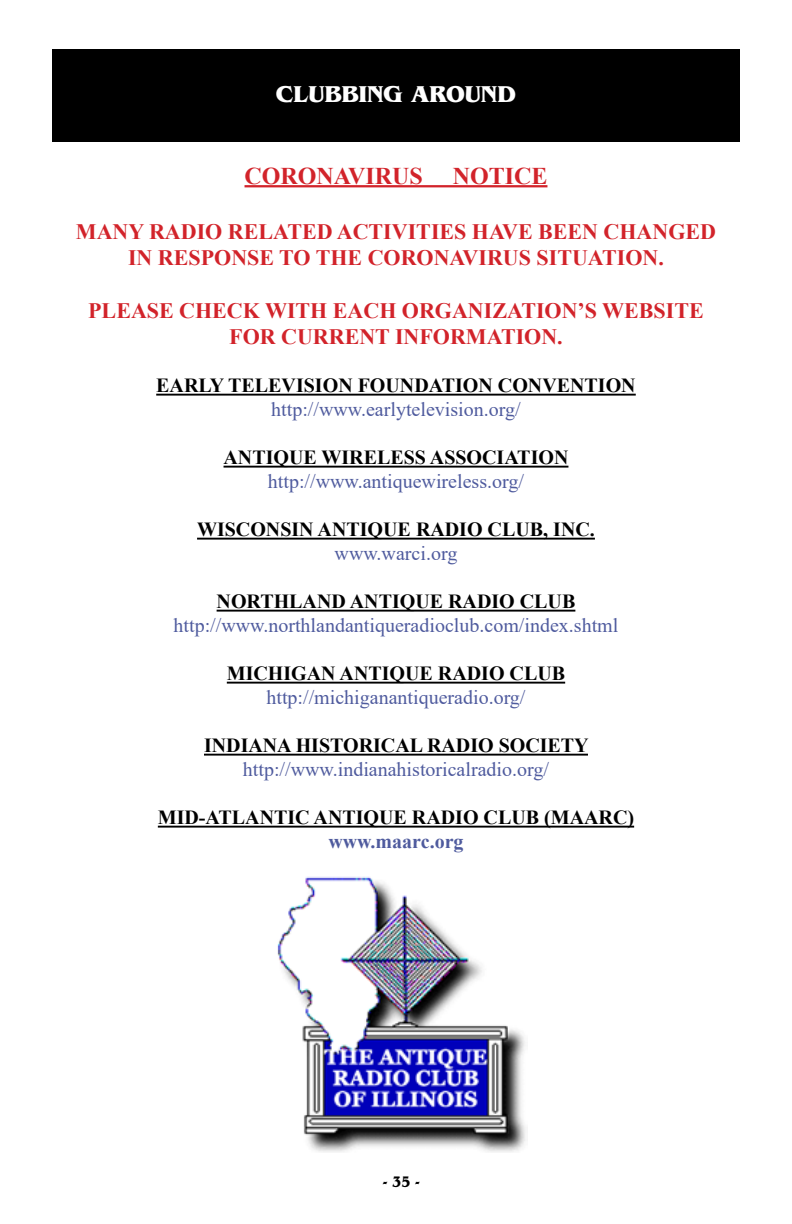
<style>
.page{position:relative;width:792px;height:1224px;background:#fff}
.page>*{position:absolute;margin:0;border:0;box-sizing:border-box;transform-origin:0 0}
.t1{font:700 24px "Times New Roman";color:#d2232a}
.t2{font:700 24px "Benguiat Pro ITC";letter-spacing:.005em;color:#fff}
.t3{font:700 22px/26.4px "Times New Roman";color:#d2232a;text-align:center}
.t4{font:20px/24px "Times New Roman";color:#4f5b9e;text-align:center}
.t5{font:700 20px/24px "Times New Roman";color:#000;text-align:center}
.t6{font:700 condensed 16px "Benguiat Pro ITC";color:#000}
.s1{font-weight:400;color:#4f5b9e}
.s2{font-weight:700;color:#000}
.s3{color:#4f5b9e}
</style>
<div class="page">
<hr style="left:245px;top:185px;width:302px;height:2px;background:#d2232a">
<hr style="left:156px;top:394px;width:480px;height:2px;background:#000">
<hr style="left:224px;top:466px;width:344px;height:2px;background:#000">
<hr style="left:197px;top:538px;width:398px;height:2px;background:#000">
<hr style="left:217px;top:610px;width:358px;height:2px;background:#000">
<hr style="left:227px;top:682px;width:338px;height:2px;background:#000">
<hr style="left:204px;top:754px;width:384px;height:2px;background:#000">
<hr style="left:158px;top:826px;width:476px;height:2px;background:#000">
<div style="left:52px;top:49px;width:688px;height:93px;background:#000"></div>
<img style="left:277px;top:876px;width:249px;height:276px">
<p class="t2" style="left:276px;top:80px;width:242px">CLUBBING AROUND</p>
<p class="t1" style="left:245px;top:158px;width:304px">CORONAVIRUS NOTICE</p>
<p class="t3" style="left:76px;top:218px;width:642px">MANY RADIO RELATED ACTIVITIES HAVE BEEN CHANGED<br>IN RESPONSE TO THE CORONAVIRUS SITUATION.</p>
<p class="t3" style="left:88px;top:297px;width:617px">PLEASE CHECK WITH EACH ORGANIZATION’S WEBSITE<br>FOR CURRENT INFORMATION.</p>
<p class="t5" style="left:156px;top:373px;width:481px">EARLY TELEVISION FOUNDATION CONVENTION <span class="s1">http://www.earlytelevision.org/</span></p>
<p class="t4" style="left:224px;top:445px;width:346px"><span class="s2">ANTIQUE WIRELESS ASSOCIATION </span>http://www.antiquewireless.org/</p>
<p class="t5" style="left:197px;top:517px;width:399px">WISCONSIN ANTIQUE RADIO CLUB, INC. <span class="s1">www.warci.org</span></p>
<p class="t4" style="left:174px;top:589px;width:446px"><span class="s2">NORTHLAND ANTIQUE RADIO CLUB </span>http://www.northlandantiqueradioclub.com/index.shtml</p>
<p class="t4" style="left:227px;top:661px;width:340px"><span class="s2">MICHIGAN ANTIQUE RADIO CLUB </span>http://michiganantiqueradio.org/</p>
<p class="t4" style="left:204px;top:733px;width:386px"><span class="s2">INDIANA HISTORICAL RADIO SOCIETY </span>http://www.indianahistoricalradio.org/</p>
<p class="t5" style="left:158px;top:805px;width:478px">MID-ATLANTIC ANTIQUE RADIO CLUB (MAARC) <span class="s3">www.maarc.org</span></p>
<p class="t6" style="left:382px;top:1173px;width:39px">- 35 -</p>
</div>
